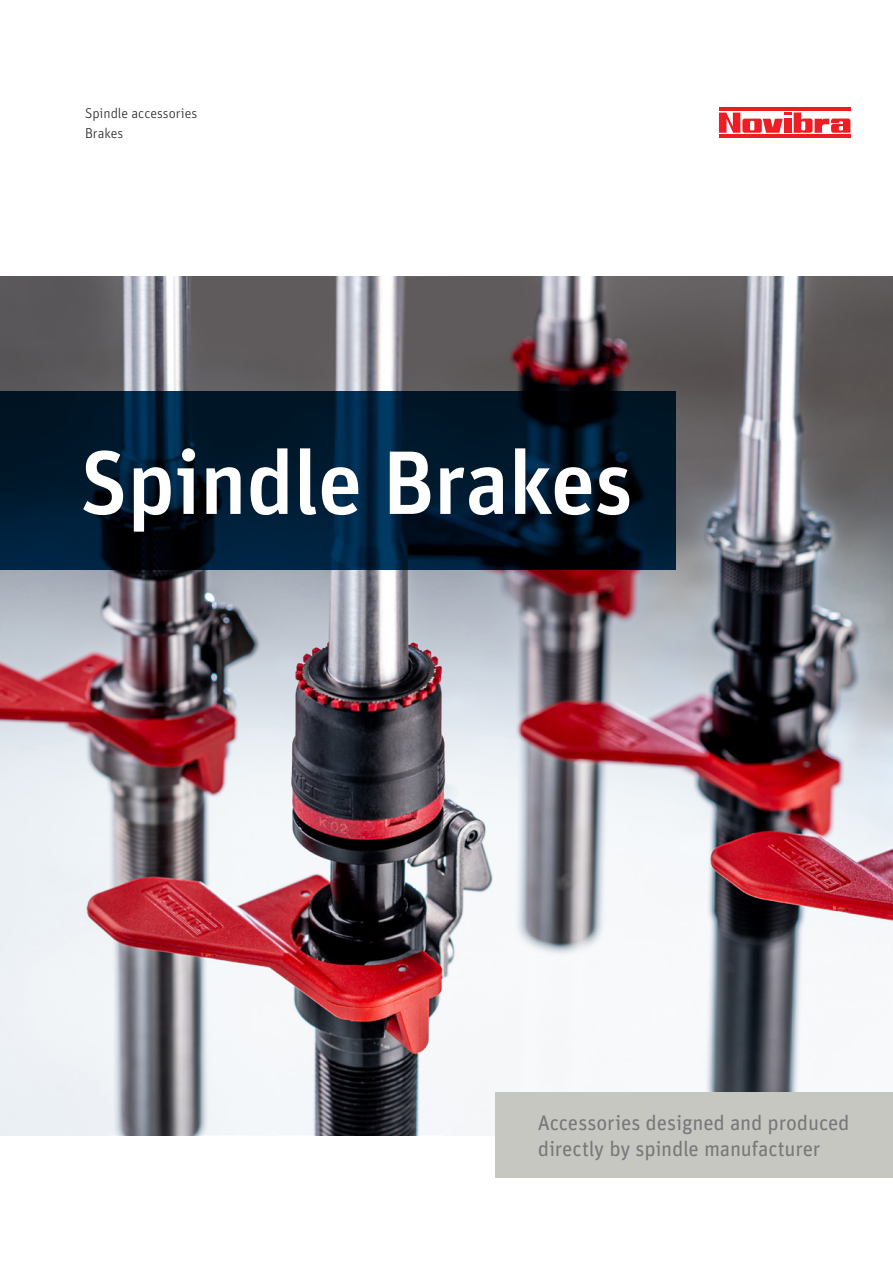
<style>
.page{position:relative;width:893px;height:1263px;background:#fff}
.page>*{position:absolute;margin:0;border:0;box-sizing:border-box;transform-origin:0 0}
.t1{font:500 90px "Unit Pro";letter-spacing:-.01em;color:#fff}
.t2{font:21px/25.5px "Unit Pro";letter-spacing:-.01em;color:#76787b}
.t3{font:300 14.25px/20.5px "Unit Pro";color:#231f20}
</style>
<div class="page">
<img style="left:0;top:276px;width:893px;height:859px">
<svg style="left:0;top:391px;width:675px;height:179px;background:#00182c"></svg>
<div style="left:495px;top:1093px;width:398px;height:85px;background:#c7c7c1"></div>
<hr style="left:719px;top:107px;width:131px;height:4px;background:#ee1d23">
<hr style="left:719px;top:135px;width:131px;height:3px;background:#ee1d23">
<svg style="left:719px;top:112px;width:131px;height:21px"></svg>
<p class="t3" style="left:85px;top:102px;width:114px">Spindle accessories<br>Brakes</p>
<h1 class="t1" style="left:80px;top:415px;width:555px">Spindle Brakes</h1>
<p class="t2" style="left:538px;top:1109px;width:313px">Accessories designed and produced directly by spindle manufacturer</p>
</div>
